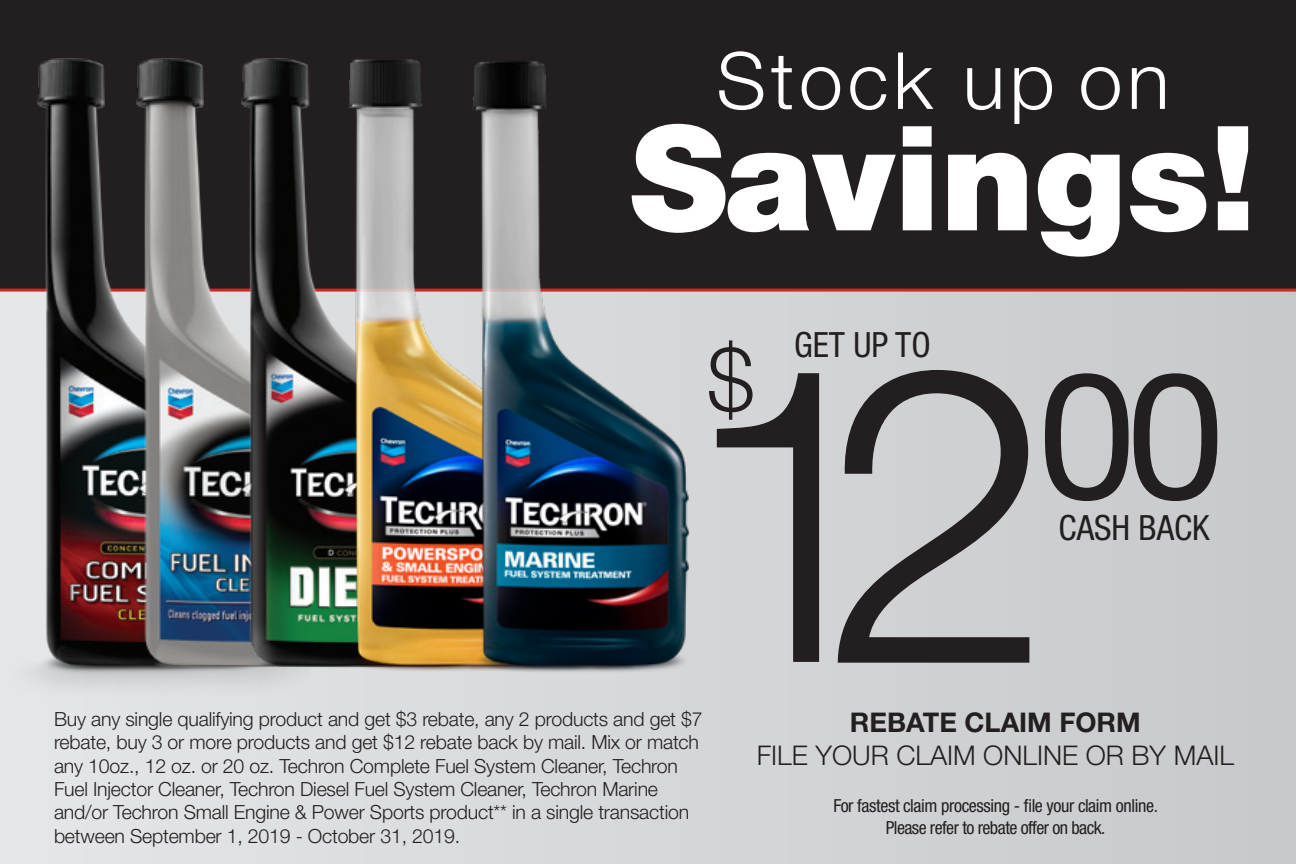
<style>
.page{position:relative;width:1296px;height:864px;background:#fff}
.page>*{position:absolute;margin:0;border:0;box-sizing:border-box;transform-origin:0 0}
.t1{font:300 412.5px "Helvetica Neue LT Std";color:#231f20}
.t2{font:177px "Helvetica Neue LT Std";color:#231f20}
.t3{font:900 145.8px "Helvetica Neue LT Std";color:#fff}
.t4{font:300 87.3px "Helvetica Neue LT Std";color:#231f20}
.t5{font:300 78.9px "Helvetica Neue LT Std";letter-spacing:.06em;color:#fff}
.t6{font:condensed 34.8px "Helvetica Neue LT Std";color:#231f20}
.t7{font:300 27px "Helvetica Neue LT Std";color:#231f20}
.t8{font:700 27px "Helvetica Neue LT Std";color:#231f20}
.t9{font:300 19.5px/23.4px "Helvetica Neue LT Std";letter-spacing:-.01em;color:#231f20}
.t10{font:condensed 18px/21.6px "Helvetica Neue LT Std";letter-spacing:-.02em;color:#231f20;text-align:center}
</style>
<div class="page">
<div style="left:0;top:0;width:1296px;height:864px;background:linear-gradient(to right,#e5e6e8,#c8c9cb)"></div>
<div style="left:0;top:0;width:1296px;height:292px;background:#231f20"></div>
<div style="left:629px;top:50px;width:623px;height:212px;background:#231f20"></div>
<img style="left:0;top:28px;width:99px;height:668px">
<img style="left:99px;top:28px;width:106px;height:668px">
<img style="left:205px;top:28px;width:309px;height:668px">
<img style="left:295px;top:28px;width:325px;height:664px">
<img style="left:420px;top:30px;width:324px;height:662px">
<div style="left:837px;top:369px;width:193px;height:294px;background:#cfd0d2"></div>
<p class="t5" style="left:716px;top:33px;width:455px">Stock up on</p>
<p class="t3" style="left:630px;top:91px;width:628px">Savings!</p>
<p class="t6" style="left:794px;top:324px;width:138px">GET UP TO</p>
<p class="t4" style="left:706px;top:327px;width:50px">$</p>
<p class="t1" style="left:677px;top:263px;width:378px">12</p>
<p class="t2" style="left:1038px;top:330px;width:189px">00</p>
<p class="t6" style="left:1059px;top:508px;width:152px">CASH BACK</p>
<p class="t9" style="left:54px;top:707px;width:650px">Buy any single qualifying product and get $3 rebate, any 2 products and get $7 rebate, buy 3 or more products and get $12 rebate back by mail. Mix or match any 10oz., 12 oz. or 20 oz. Techron Complete Fuel System Cleaner, Techron Fuel Injector Cleaner, Techron Diesel Fuel System Cleaner, Techron Marine and/or Techron Small Engine &amp; Power Sports product** in a single transaction between September 1, 2019 - October 31, 2019.</p>
<p class="t8" style="left:850px;top:706px;width:292px">REBATE CLAIM FORM</p>
<p class="t7" style="left:757px;top:738px;width:479px">FILE YOUR CLAIM ONLINE OR BY MAIL</p>
<p class="t10" style="left:833px;top:795px;width:326px">For fastest claim processing - file your claim online.<br>Please refer to rebate offer on back.</p>
</div>
